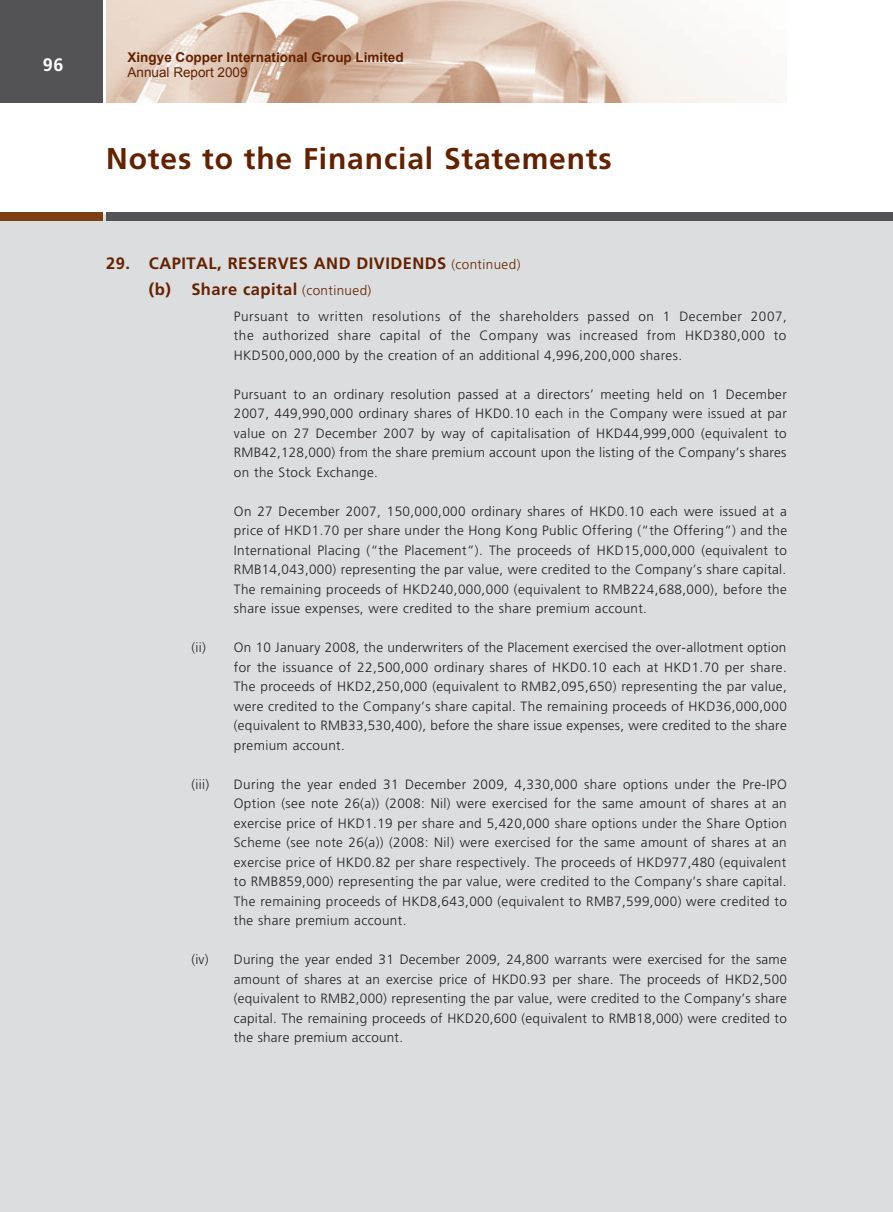
<style>
.page{position:relative;width:893px;height:1212px;background:#fff}
.page>*{position:absolute;margin:0;border:0;box-sizing:border-box;transform-origin:0 0}
.t1{font:700 30px "Frutiger LT Std";letter-spacing:.03em;color:#642100}
.t2{font:700 18px "Frutiger LT Std";color:#fff}
.t3{font:700 16.5px "Frutiger LT Std";letter-spacing:.03em;color:#642100}
.t4{font:300 13.5px/19.5px "Frutiger LT Std";letter-spacing:.03em;color:#231f20;text-align:justify}
.t5{font:700 13.5px "Arial";color:#642100}
.t6{font:13.5px "Arial";color:#642100}
.t7{font:300 13.5px "Frutiger LT Std";letter-spacing:.03em;color:#642100}
.s1{font-weight:300;font-size:13.5px}
</style>
<div class="page">
<div style="left:0;top:214px;width:893px;height:998px;background:#dcdddf"></div>
<img style="left:106px;top:0;width:673px;height:102px">
<div style="left:0;top:0;width:103px;height:102px;background:#535355"></div>
<div style="left:0;top:213px;width:103px;height:8px;background:#7d3e13"></div>
<div style="left:106px;top:213px;width:787px;height:8px;background:#535355"></div>
<h2 class="t2" style="left:43px;top:54px;width:22px">96</h2>
<p class="t5" style="left:128px;top:48px;width:278px">Xingye Copper International Group Limited</p>
<p class="t6" style="left:128px;top:63px;width:122px">Annual Report 2009</p>
<h1 class="t1" style="left:106px;top:141px;width:507px">Notes to the Financial Statements</h1>
<p class="t3" style="left:106px;top:253px;width:64px">29. Capital</p>
<p class="t3" style="left:217px;top:253px;width:22px">, reserves</p>
<p class="t3" style="left:314px;top:253px;width:13px">and</p>
<p class="t3" style="left:357px;top:253px;width:11px">dividends</p>
<p class="t7" style="left:451px;top:257px;width:71px">(continued)</p>
<p class="t3" style="left:149px;top:279px;width:224px">(b) Share capital <span class="s1">(continued)</span></p>
<p class="t4" style="left:234px;top:306px;width:555px">Pursuant to written resolutions of the shareholders passed on 1 December 2007, the authorized share capital of the Company was increased from HKD380,000 to HKD500,000,000 by the creation of an additional 4,996,200,000 shares.</p>
<p class="t4" style="left:234px;top:384px;width:555px">Pursuant to an ordinary resolution passed at a directors’ meeting held on 1 December 2007, 449,990,000 ordinary shares of HKD0.10 each in the Company were issued at par value on 27 December 2007 by way of capitalisation of HKD44,999,000 (equivalent to RMB42,128,000) from the share premium account upon the listing of the Company’s shares on the Stock Exchange.</p>
<p class="t4" style="left:234px;top:501px;width:555px">On 27 December 2007, 150,000,000 ordinary shares of HKD0.10 each were issued at a price of HKD1.70 per share under the Hong Kong Public Offering (“the Offering”) and the International Placing (“the Placement”). The proceeds of HKD15,000,000 (equivalent to RMB14,043,000) representing the par value, were credited to the Company’s share capital.<br>The remaining proceeds of HKD240,000,000 (equivalent to RMB224,688,000), before the share issue expenses, were credited to the share premium account.</p>
<p class="t4" style="left:234px;top:638px;width:554px;text-indent:-43px">(ii) On 10 January 2008, the underwriters of the Placement exercised the over-allotment option for the issuance of 22,500,000 ordinary shares of HKD0.10 each at HKD1.70 per share.<br>The proceeds of HKD2,250,000 (equivalent to RMB2,095,650) representing the par value, were credited to the Company’s share capital. The remaining proceeds of HKD36,000,000 (equivalent to RMB33,530,400), before the share issue expenses, were credited to the share premium account.</p>
<p class="t4" style="left:191px;top:774px;width:20px">(iii)</p>
<p class="t4" style="left:234px;top:774px;width:554px">During the year ended 31 December 2009, 4,330,000 share options under the Pre-IPO Option (see note 26(a)) (2008: Nil) were exercised for the same amount of shares at an exercise price of HKD1.19 per share and 5,420,000 share options under the Share Option Scheme (see note 26(a)) (2008: Nil) were exercised for the same amount of shares at an exercise price of HKD0.82 per share respectively. The proceeds of HKD977,480 (equivalent to RMB859,000) representing the par value, were credited to the Company’s share capital.<br>The remaining proceeds of HKD8,643,000 (equivalent to RMB7,599,000) were credited to the share premium account.</p>
<p class="t4" style="left:234px;top:950px;width:555px;text-indent:-43px">(iv) During the year ended 31 December 2009, 24,800 warrants were exercised for the same amount of shares at an exercise price of HKD0.93 per share. The proceeds of HKD2,500 (equivalent to RMB2,000) representing the par value, were credited to the Company’s share capital. The remaining proceeds of HKD20,600 (equivalent to RMB18,000) were credited to the share premium account.</p>
</div>
